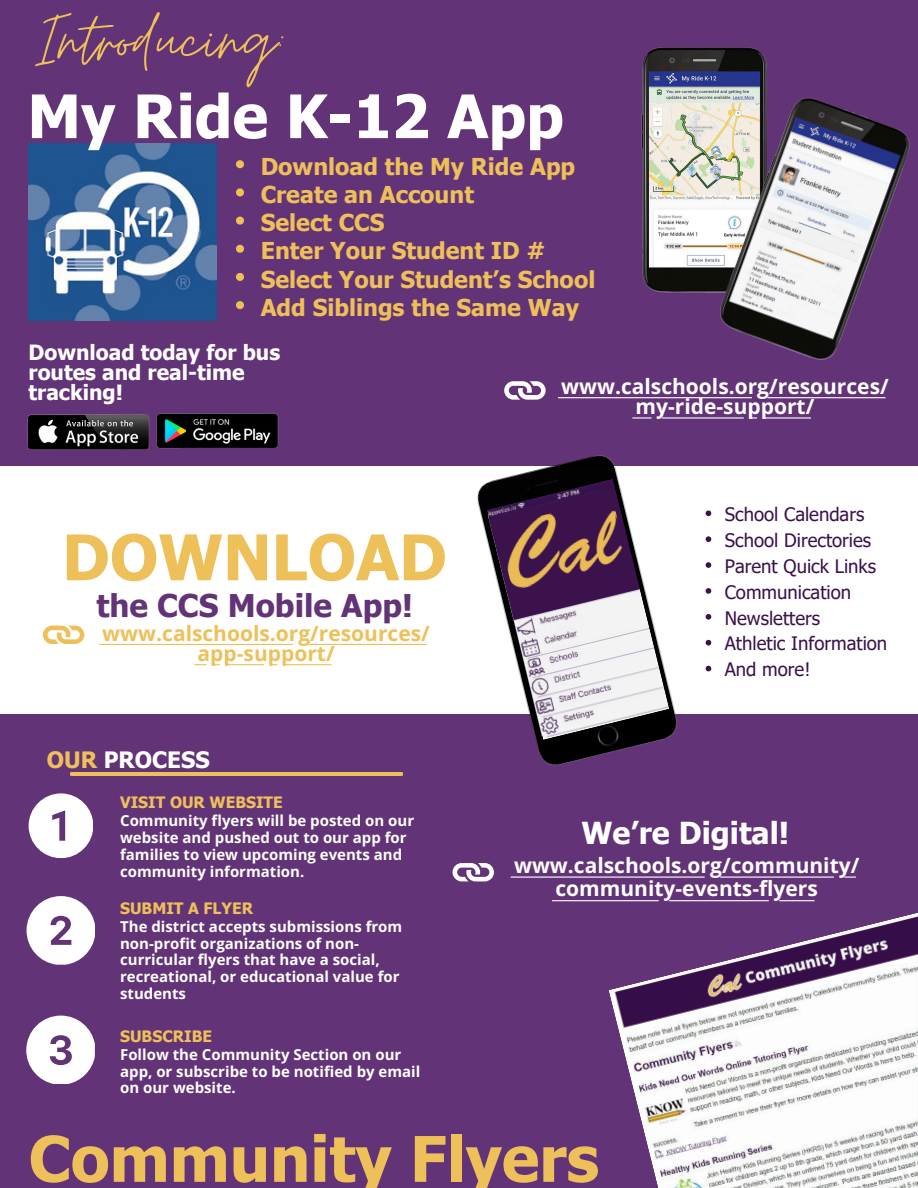
<style>
.page{position:relative;width:918px;height:1188px;background:#633377}
.page>*{position:absolute;margin:0;border:0;box-sizing:border-box;transform-origin:0 0}
.t1{font:78.9px "Moon Time";color:#edc059}
.t2{font:700 63px "Tahoma";color:#edc059}
.t3{font:700 60px "Tahoma";color:#fff}
.t4{font:700 31.2px "Tahoma";color:#633377}
.t5{font:700 30.3px "Tahoma";color:#fff}
.t6{font:700 23.25px/28.2px "Tahoma";color:#edc059}
.t7{font:700 22.5px "Tahoma";color:#fff}
.t8{font:700 21px/22.5px "Open Sans";color:#fff;text-align:center}
.t9{font:700 21px/20.2px "Tahoma";color:#fff}
.t10{font:700 21px/20.2px "Open Sans";color:#edc059;text-align:center}
.t11{font:18.6px/25.8px "Tahoma";color:#3b124c}
.t12{font:700 15.75px "Tahoma";color:#edc059}
.t13{font:700 15px/16.8px "Open Sans";color:#fff}
.s1{color:#edc059}
</style>
<div class="page">
<div style="left:0;top:466px;width:918px;height:247px;background:#fff"></div>
<svg style="left:706px;top:510px;width:5px;height:6px"></svg>
<svg style="left:706px;top:536px;width:5px;height:6px"></svg>
<svg style="left:706px;top:562px;width:5px;height:6px"></svg>
<svg style="left:706px;top:588px;width:5px;height:6px"></svg>
<svg style="left:706px;top:614px;width:5px;height:6px"></svg>
<svg style="left:706px;top:640px;width:5px;height:5px"></svg>
<svg style="left:706px;top:666px;width:5px;height:5px"></svg>
<img style="left:465px;top:455px;width:228px;height:311px">
<img style="left:487px;top:479px;width:182px;height:261px">
<svg style="left:489px;top:489px;width:151px;height:131px"></svg>
<img style="left:497px;top:498px;width:131px;height:93px">
<svg style="left:26px;top:1016px;width:69px;height:68px"></svg>
<svg style="left:27px;top:896px;width:68px;height:69px"></svg>
<svg style="left:29px;top:793px;width:64px;height:65px"></svg>
<img style="left:69px;top:772px;width:335px;height:4px">
<img style="left:608px;top:913px;width:310px;height:275px">
<svg style="left:99px;top:644px;width:328px;height:1px"></svg>
<svg style="left:43px;top:626px;width:41px;height:18px"></svg>
<svg style="left:194px;top:664px;width:137px;height:1px"></svg>
<svg style="left:453px;top:863px;width:41px;height:18px"></svg>
<svg style="left:511px;top:877px;width:345px;height:1px"></svg>
<svg style="left:552px;top:900px;width:263px;height:1px"></svg>
<img style="left:29px;top:144px;width:187px;height:176px">
<img style="left:641px;top:47px;width:126px;height:246px">
<img style="left:704px;top:85px;width:206px;height:275px">
<svg style="left:236px;top:160px;width:8px;height:8px"></svg>
<svg style="left:236px;top:188px;width:8px;height:8px"></svg>
<svg style="left:236px;top:217px;width:8px;height:8px"></svg>
<svg style="left:236px;top:245px;width:8px;height:8px"></svg>
<svg style="left:236px;top:273px;width:8px;height:8px"></svg>
<svg style="left:236px;top:301px;width:8px;height:8px"></svg>
<svg style="left:558px;top:397px;width:328px;height:1px"></svg>
<svg style="left:504px;top:381px;width:42px;height:19px"></svg>
<svg style="left:632px;top:417px;width:179px;height:2px"></svg>
<img style="left:27px;top:414px;width:123px;height:36px">
<img style="left:157px;top:413px;width:122px;height:36px">
<h5 class="t1" style="left:35px;top:-8px;width:253px">Introducing:</h5>
<p class="t3" style="left:27px;top:78px;width:538px">My Ride K-12 App</p>
<h3 class="t6" style="left:261px;top:152px;width:336px">Download the My Ride App<br>Create an Account<br>Select CCS<br>Enter Your Student ID #<br>Select Your Student’s School<br>Add Siblings the Same Way</h3>
<p class="t9" style="left:29px;top:342px;width:253px">Download today for bus routes and real-time tracking!</p>
<h5 class="t2" style="left:62px;top:517px;width:386px">DOWNLOAD</h5>
<h5 class="t4" style="left:96px;top:586px;width:318px">the CCS Mobile App!</h5>
<h5 class="t10" style="left:102px;top:623px;width:329px">www.calschools.org/resources/ app-support/</h5>
<h4 class="t7" style="left:47px;top:745px;width:164px"><span class="s1">OUR</span> PROCESS</h4>
<p class="t12" style="left:120px;top:792px;width:164px">VISIT OUR WEBSITE</p>
<h3 class="t13" style="left:120px;top:812px;width:296px">Community flyers will be posted on our website and pushed out to our app for families to view upcoming events and community information.</h3>
<p class="t12" style="left:120px;top:898px;width:135px">SUBMIT A FLYER</p>
<p class="t13" style="left:120px;top:917px;width:284px">The district accepts submissions from non-profit organizations of non&shy;curricular flyers that have a social, recreational, or educational value for students</p>
<p class="t12" style="left:120px;top:1026px;width:94px">SUBSCRIBE</p>
<p class="t13" style="left:120px;top:1045px;width:302px">Follow the Community Section on our app, or subscribe to be notified by email on our website.</p>
<h5 class="t8" style="left:561px;top:376px;width:329px;line-height:20.2px">www.calschools.org/resources/ my-ride-support/</h5>
<p class="t11" style="left:725px;top:501px;width:164px">School Calendars<br>School Directories<br>Parent Quick Links<br>Communication<br>Newsletters<br>Athletic Information<br>And more!</p>
<p class="t5" style="left:581px;top:813px;width:209px">We’re Digital!</p>
<h5 class="t8" style="left:514px;top:854px;width:347px">www.calschools.org/community/ community-events-flyers</h5>
<h6 class="t2" style="left:29px;top:1119px;width:572px">Community Flyers</h6>
</div>
